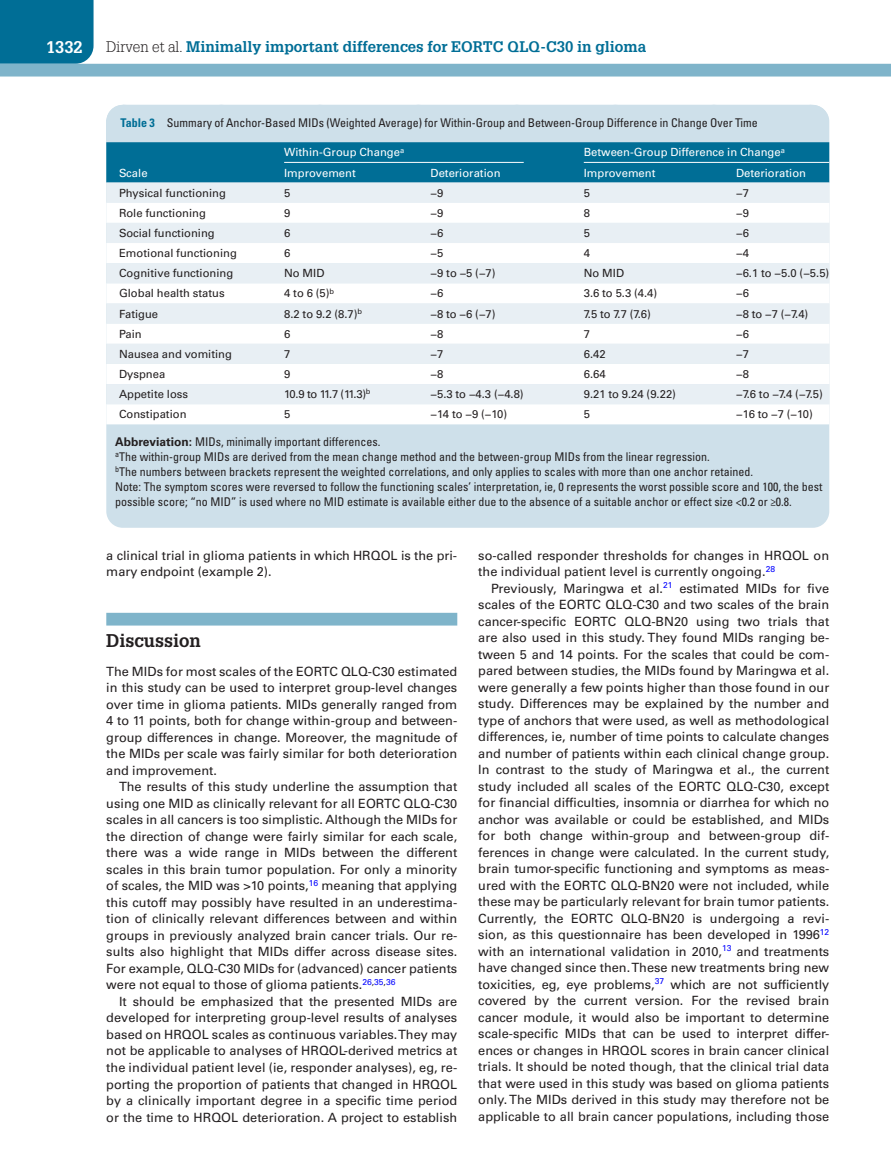
<style>
.page{position:relative;width:891px;height:1175px;background:#fff}
.page>*{position:absolute;margin:0;border:0;box-sizing:border-box;transform-origin:0 0}
.t1{font:700 18px "Glypha LT Std";color:#231f20}
.t2{font:700 16.5px "Glypha LT Std";color:#fff}
.t3{font:700 15px "Glypha LT Std";color:#006e96}
.t4{font:12.75px/16.5px "Univers LT Std";color:#231f20;text-align:justify}
.t5{font:condensed 12px/15px "Univers LT Std";color:#231f20}
.t6{font:11.25px "Univers LT Std";color:#231f20}
.t7{font:11.25px "Univers LT Std";color:#fff}
.s1{font-weight:300;color:#231f20}
.s2{font-weight:700;color:#006e96}
.s3{font-weight:700;font-stretch:normal}
</style>
<div class="page">
<div style="left:0;top:0;width:94px;height:64px;background:#006e96"></div>
<div style="left:0;top:64px;width:891px;height:12px;background:#7fb4ca"></div>
<div style="left:106px;top:613px;width:351px;height:12px;background:#7fb4ca"></div>
<div style="left:106px;top:105px;width:723px;height:423px;background:#cee0ea;border-radius:16px"></div>
<svg style="left:106px;top:105px;width:723px;height:77px"></svg>
<div style="left:106px;top:182px;width:723px;height:21px;background:#e8eff4"></div>
<svg style="left:106px;top:203px;width:723px;height:221px;background:#f4f7f9"></svg>
<hr style="left:284px;top:162px;width:240px;height:1px;background:#fff">
<hr style="left:584px;top:162px;width:245px;height:1px;background:#fff">
<p class="t2" style="left:46px;top:37px;width:38px">1332</p>
<p class="t3" style="left:106px;top:37px;width:542px"><span class="s1">Dirven et al.</span> Minimally important differences for EORTC QLQ-C30 in glioma</p>
<p class="t5" style="left:121px;top:115px;width:639px"><span class="s2">Table 3</span> Summary of Anchor-Based MIDs (Weighted Average) for Within-Group and Between-Group Difference in Change Over Time</p>
<p class="t7" style="left:284px;top:146px;width:122px">Within-Group Change<sup>a</sup></p>
<p class="t7" style="left:584px;top:146px;width:203px">Between-Group Difference in Change<sup>a</sup></p>
<p class="t7" style="left:119px;top:166px;width:30px">Scale</p>
<p class="t7" style="left:284px;top:166px;width:73px">Improvement</p>
<p class="t7" style="left:431px;top:166px;width:72px">Deterioration</p>
<p class="t7" style="left:584px;top:166px;width:73px">Improvement</p>
<p class="t7" style="left:736px;top:166px;width:72px">Deterioration</p>
<p class="t6" style="left:119px;top:186px;width:108px">Physical functioning</p>
<p class="t6" style="left:284px;top:186px;width:8px">5</p>
<p class="t6" style="left:431px;top:186px;width:14px">−9</p>
<p class="t6" style="left:584px;top:186px;width:8px">5</p>
<p class="t6" style="left:736px;top:186px;width:14px">−7</p>
<p class="t6" style="left:119px;top:206px;width:88px">Role functioning</p>
<p class="t6" style="left:284px;top:206px;width:8px">9</p>
<p class="t6" style="left:431px;top:206px;width:14px">−9</p>
<p class="t6" style="left:584px;top:206px;width:8px">8</p>
<p class="t6" style="left:736px;top:206px;width:14px">−9</p>
<p class="t6" style="left:119px;top:226px;width:97px">Social functioning</p>
<p class="t6" style="left:284px;top:226px;width:8px">6</p>
<p class="t6" style="left:431px;top:226px;width:14px">−6</p>
<p class="t6" style="left:584px;top:226px;width:8px">5</p>
<p class="t6" style="left:736px;top:226px;width:14px">−6</p>
<p class="t6" style="left:119px;top:246px;width:119px">Emotional functioning</p>
<p class="t6" style="left:284px;top:246px;width:8px">6</p>
<p class="t6" style="left:431px;top:246px;width:14px">−5</p>
<p class="t6" style="left:584px;top:246px;width:8px">4</p>
<p class="t6" style="left:736px;top:246px;width:14px">−4</p>
<p class="t6" style="left:119px;top:267px;width:116px">Cognitive functioning</p>
<p class="t6" style="left:284px;top:267px;width:42px">No MID</p>
<p class="t6" style="left:431px;top:267px;width:67px">−9 to −5 (−7)</p>
<p class="t6" style="left:584px;top:267px;width:42px">No MID</p>
<p class="t6" style="left:736px;top:267px;width:95px">−6.1 to −5.0 (−5.5)</p>
<p class="t6" style="left:119px;top:287px;width:107px">Global health status</p>
<p class="t6" style="left:284px;top:287px;width:51px">4 to 6 (5)<sup>b</sup></p>
<p class="t6" style="left:431px;top:287px;width:14px">−6</p>
<p class="t6" style="left:584px;top:287px;width:75px">3.6 to 5.3 (4.4)</p>
<p class="t6" style="left:736px;top:287px;width:14px">−6</p>
<p class="t6" style="left:119px;top:307px;width:41px">Fatigue</p>
<p class="t6" style="left:284px;top:307px;width:80px">8.2 to 9.2 (8.7)<sup>b</sup></p>
<p class="t6" style="left:431px;top:307px;width:67px">−8 to −6 (−7)</p>
<p class="t6" style="left:584px;top:307px;width:69px">7.5 to 7.7 (7.6)</p>
<p class="t6" style="left:736px;top:307px;width:74px">−8 to −7 (−7.4)</p>
<p class="t6" style="left:119px;top:327px;width:24px">Pain</p>
<p class="t6" style="left:284px;top:327px;width:8px">6</p>
<p class="t6" style="left:431px;top:327px;width:14px">−8</p>
<p class="t6" style="left:584px;top:327px;width:8px">7</p>
<p class="t6" style="left:736px;top:327px;width:14px">−6</p>
<p class="t6" style="left:119px;top:347px;width:114px">Nausea and vomiting</p>
<p class="t6" style="left:284px;top:347px;width:8px">7</p>
<p class="t6" style="left:431px;top:347px;width:14px">−7</p>
<p class="t6" style="left:584px;top:347px;width:23px">6.42</p>
<p class="t6" style="left:736px;top:347px;width:14px">−7</p>
<p class="t6" style="left:119px;top:367px;width:48px">Dyspnea</p>
<p class="t6" style="left:284px;top:367px;width:8px">9</p>
<p class="t6" style="left:431px;top:367px;width:14px">−8</p>
<p class="t6" style="left:584px;top:367px;width:23px">6.64</p>
<p class="t6" style="left:736px;top:367px;width:14px">−8</p>
<p class="t6" style="left:119px;top:387px;width:71px">Appetite loss</p>
<p class="t6" style="left:284px;top:387px;width:88px">10.9 to 11.7 (11.3)<sup>b</sup></p>
<p class="t6" style="left:431px;top:387px;width:95px">−5.3 to −4.3 (−4.8)</p>
<p class="t6" style="left:584px;top:387px;width:94px">9.21 to 9.24 (9.22)</p>
<p class="t6" style="left:736px;top:387px;width:88px">−7.6 to −7.4 (−7.5)</p>
<p class="t6" style="left:119px;top:408px;width:69px">Constipation</p>
<p class="t6" style="left:284px;top:408px;width:8px">5</p>
<p class="t6" style="left:431px;top:408px;width:78px">−14 to −9 (−10)</p>
<p class="t6" style="left:584px;top:408px;width:8px">5</p>
<p class="t6" style="left:736px;top:408px;width:78px">−16 to −7 (−10)</p>
<p class="t5" style="left:115px;top:434px;width:709px"><span class="s3">Abbreviation:</span> MIDs, minimally important differences.<br><sup>a</sup>The within-group MIDs are derived from the mean change method and the between-group MIDs from the linear regression.<br><sup>b</sup>The numbers between brackets represent the weighted correlations, and only applies to scales with more than one anchor retained.<br>Note: The symptom scores were reversed to follow the functioning scales’ interpretation, ie, 0 represents the worst possible score and 100, the best possible score; “no MID” is used where no MID estimate is available either due to the absence of a suitable anchor or effect size &lt;0.2 or ≥0.8.</p>
<p class="t4" style="left:106px;top:547px;width:352px">a clinical trial in glioma patients in which HRQOL is the pri&shy;mary endpoint (example 2).</p>
<h1 class="t1" style="left:106px;top:629px;width:96px">Discussion</h1>
<p class="t4" style="left:106px;top:663px;width:353px">The MIDs for most scales of the EORTC QLQ-C30 estimated in this study can be used to interpret group-level changes over time in glioma patients. MIDs generally ranged from 4 to 11 points, both for change within-group and between&shy;group differences in change. Moreover, the magnitude of the MIDs per scale was fairly similar for both deterioration and improvement.</p>
<p class="t4" style="left:106px;top:778px;width:353px;text-indent:13px">The results of this study underline the assumption that using one MID as clinically relevant for all EORTC QLQ-C30 scales in all cancers is too simplistic. Although the MIDs for the direction of change were fairly similar for each scale, there was a wide range in MIDs between the different scales in this brain tumor population. For only a minority of scales, the MID was &gt;10 points,<sup>16</sup> meaning that applying this cutoff may possibly have resulted in an underestima&shy;tion of clinically relevant differences between and within groups in previously analyzed brain cancer trials. Our re&shy;sults also highlight that MIDs differ across disease sites.<br>For example, QLQ-C30 MIDs for (advanced) cancer patients were not equal to those of glioma patients.<sup>26</sup><sup>,</sup><sup>35</sup><sup>,</sup><sup>36</sup></p>
<p class="t4" style="left:106px;top:993px;width:353px;text-indent:13px">It should be emphasized that the presented MIDs are developed for interpreting group-level results of analyses based on HRQOL scales as continuous variables. They may not be applicable to analyses of HRQOL-derived metrics at the individual patient level (ie, responder analyses), eg, re&shy;porting the proportion of patients that changed in HRQOL by a clinically important degree in a specific time period or the time to HRQOL deterioration. A project to establish</p>
<p class="t4" style="left:478px;top:547px;width:352px">so-called responder thresholds for changes in HRQOL on the individual patient level is currently ongoing.<sup>28</sup></p>
<p class="t4" style="left:478px;top:580px;width:353px;text-indent:13px">Previously, Maringwa et al.<sup>21</sup> estimated MIDs for five scales of the EORTC QLQ-C30 and two scales of the brain cancer-specific EORTC QLQ-BN20 using two trials that are also used in this study. They found MIDs ranging be&shy;tween 5 and 14 points. For the scales that could be com&shy;pared between studies, the MIDs found by Maringwa et al. were generally a few points higher than those found in our study. Differences may be explained by the number and type of anchors that were used, as well as methodological differences, ie, number of time points to calculate changes and number of patients within each clinical change group.<br>In contrast to the study of Maringwa et al., the current study included all scales of the EORTC QLQ-C30, except for financial difficulties, insomnia or diarrhea for which no anchor was available or could be established, and MIDs for both change within-group and between-group dif&shy;ferences in change were calculated. In the current study, brain tumor-specific functioning and symptoms as meas&shy;ured with the EORTC QLQ-BN20 were not included, while these may be particularly relevant for brain tumor patients.<br>Currently, the EORTC QLQ-BN20 is undergoing a revi&shy;sion, as this questionnaire has been developed in 1996<sup>12 </sup>with an international validation in 2010,<sup>13</sup> and treatments have changed since then. These new treatments bring new toxicities, eg, eye problems,<sup>37</sup> which are not sufficiently covered by the current version. For the revised brain cancer module, it would also be important to determine scale-specific MIDs that can be used to interpret differ&shy;ences or changes in HRQOL scores in brain cancer clinical trials. It should be noted though, that the clinical trial data that were used in this study was based on glioma patients only. The MIDs derived in this study may therefore not be applicable to all brain cancer populations, including those</p>
</div>
